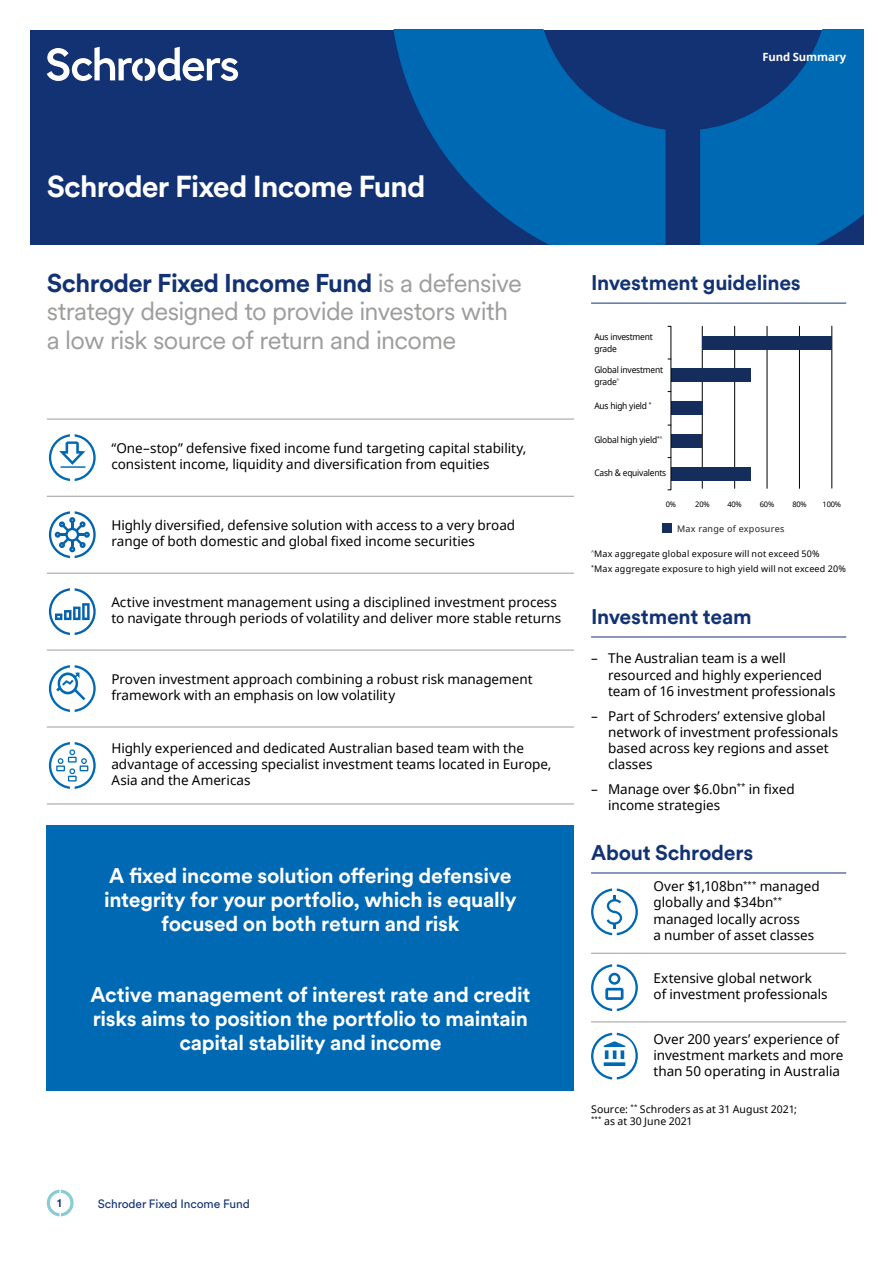
<style>
.page{position:relative;width:893px;height:1263px;background:#fff}
.page>*{position:absolute;margin:0;border:0;box-sizing:border-box;transform-origin:0 0}
.t1{font:700 30px "Schroders Circular";letter-spacing:-.03em;color:#fff}
.t2{font:25.5px/28.5px "Schroders Circular";letter-spacing:-.025em;color:#9d9d9c}
.t3{font:700 21px/24px "Schroders Circular";letter-spacing:-.015em;color:#fff;text-align:center}
.t4{font:700 21px "Schroders Circular";letter-spacing:-.01em;color:#123274}
.t5{font:13.5px/16.2px "Noto Sans";color:#000}
.t6{font:12px "Schroders Circular";letter-spacing:-.01em;color:#123274}
.t7{font:700 11.25px "Noto Sans";letter-spacing:-.01em;color:#fff}
.t8{font:700 10.95px "Schroders Circular";color:#123274}
.t9{font:10.5px/12px "Noto Sans";letter-spacing:.005em;color:#000}
.t10{font:9px/15px "Noto Sans";letter-spacing:.005em;color:#000}
.t11{font:9px/11.2px "Noto Sans";letter-spacing:-.025em;color:#000;scale:.94 1}
.t12{font:9px "Noto Sans";letter-spacing:.025em;color:#231f20}
.t13{font:7.5px "Noto Sans";letter-spacing:-.025em;color:#000}
.s1{font-weight:700;color:#123274}
</style>
<div class="page">
<div style="left:30px;top:30px;width:833px;height:214px;background:#123274"></div>
<svg style="left:393px;top:30px;width:470px;height:214px;fill:#0069b4"></svg>
<svg style="left:47px;top:47px;width:191px;height:34px"></svg>
<hr style="left:591px;top:303px;width:255px;height:1px;background:#123274">
<hr style="left:591px;top:637px;width:255px;height:1px;background:#123274">
<hr style="left:591px;top:872px;width:255px;height:1px;background:#123274">
<hr style="left:591px;top:953px;width:255px;height:1px;background:#9d9d9c">
<hr style="left:591px;top:1022px;width:255px;height:1px;background:#9d9d9c">
<svg style="left:591px;top:964px;width:47px;height:47px"></svg>
<svg style="left:591px;top:888px;width:47px;height:47px"></svg>
<svg style="left:591px;top:1033px;width:47px;height:46px"></svg>
<hr style="left:702px;top:326px;width:1px;height:162px;background:#000">
<hr style="left:734px;top:326px;width:1px;height:162px;background:#000">
<hr style="left:767px;top:326px;width:1px;height:162px;background:#000">
<hr style="left:799px;top:326px;width:1px;height:162px;background:#000">
<hr style="left:831px;top:326px;width:1px;height:162px;background:#000">
<div style="left:662px;top:523px;width:9px;height:10px;background:#152d5a"></div>
<div style="left:702px;top:336px;width:130px;height:13px;background:#152d5a"></div>
<div style="left:671px;top:369px;width:79px;height:13px;background:#152d5a"></div>
<div style="left:671px;top:402px;width:31px;height:13px;background:#152d5a"></div>
<div style="left:671px;top:434px;width:31px;height:13px;background:#152d5a"></div>
<div style="left:671px;top:467px;width:80px;height:13px;background:#152d5a"></div>
<hr style="left:47px;top:573px;width:527px;height:1px;background:#9d9d9c">
<hr style="left:47px;top:804px;width:527px;height:1px;background:#9d9d9c">
<hr style="left:47px;top:650px;width:527px;height:1px;background:#9d9d9c">
<hr style="left:47px;top:496px;width:527px;height:1px;background:#9d9d9c">
<hr style="left:47px;top:419px;width:527px;height:1px;background:#9d9d9c">
<hr style="left:47px;top:727px;width:527px;height:1px;background:#9d9d9c">
<svg style="left:49px;top:665px;width:47px;height:47px"></svg>
<svg style="left:49px;top:742px;width:47px;height:47px"></svg>
<svg style="left:49px;top:434px;width:47px;height:47px"></svg>
<svg style="left:49px;top:511px;width:47px;height:47px"></svg>
<svg style="left:49px;top:588px;width:47px;height:47px"></svg>
<div style="left:47px;top:825px;width:527px;height:266px;background:#0069b4"></div>
<svg style="left:47px;top:1189px;width:27px;height:27px"></svg>
<p class="t7" style="left:762px;top:49px;width:85px">Fund Summary</p>
<h1 class="t1" style="left:47px;top:166px;width:380px">Schroder Fixed Income Fund</h1>
<h2 class="t2" style="left:47px;top:268px;width:477px"><span class="s1">Schroder Fixed Income Fund</span> is a defensive strategy designed to provide investors with a low risk source of return and income</h2>
<p class="t5" style="left:111px;top:440px;width:417px">“One–stop” defensive fixed income fund targeting capital stability, consistent income, liquidity and diversification from equities</p>
<p class="t5" style="left:111px;top:517px;width:405px">Highly diversified, defensive solution with access to a very broad range of both domestic and global fixed income securities</p>
<p class="t5" style="left:111px;top:594px;width:451px">Active investment management using a disciplined investment process to navigate through periods of volatility and deliver more stable returns</p>
<p class="t5" style="left:111px;top:671px;width:423px">Proven investment approach combining a robust risk management framework with an emphasis on low volatility</p>
<p class="t5" style="left:111px;top:739px;width:442px">Highly experienced and dedicated Australian based team with the advantage of accessing specialist investment teams located in Europe,<br>Asia and the Americas</p>
<h3 class="t3" style="left:104px;top:863px;width:414px">A fixed income solution offering defensive integrity for your portfolio, which is equally focused on both return and risk</h3>
<h3 class="t3" style="left:91px;top:981px;width:441px">Active management of interest rate and credit risks aims to position the portfolio to maintain capital stability and income</h3>
<p class="t8" style="left:57px;top:1195px;width:6px">1</p>
<p class="t6" style="left:98px;top:1195px;width:154px">Schroder Fixed Income Fund</p>
<h3 class="t4" style="left:591px;top:268px;width:211px">Investment guidelines</h3>
<p class="t11" style="left:594px;top:331px;width:64px">Aus investment grade</p>
<p class="t11" style="left:594px;top:363px;width:75px;line-height:12.8px">Global investment grade<sup>^</sup></p>
<p class="t11" style="left:594px;top:400px;width:62px">Aus high yield <sup>*</sup></p>
<p class="t11" style="left:594px;top:433px;width:74px">Global high yield<sup>*^</sup></p>
<p class="t11" style="left:594px;top:467px;width:78px">Cash &amp; equivalents</p>
<p class="t13" style="left:666px;top:499px;width:12px">0%</p>
<p class="t13" style="left:695px;top:499px;width:16px">20%</p>
<p class="t13" style="left:727px;top:499px;width:16px">40%</p>
<p class="t13" style="left:760px;top:499px;width:16px">60%</p>
<p class="t13" style="left:792px;top:499px;width:16px">80%</p>
<p class="t13" style="left:823px;top:499px;width:20px">100%</p>
<p class="t12" style="left:677px;top:522px;width:109px">Max range of exposures</p>
<p class="t10" style="left:591px;top:546px;width:256px"><sup>^</sup>Max aggregate global exposure will not exceed 50%<br><sup>*</sup>Max aggregate exposure to high yield will not exceed 20%</p>
<h3 class="t4" style="left:591px;top:602px;width:162px">Investment team</h3>
<p class="t5" style="left:608px;top:650px;width:229px;text-indent:-17px">– The Australian team is a well resourced and highly experienced team of 16 investment professionals</p>
<p class="t5" style="left:608px;top:707px;width:232px;text-indent:-17px">– Part of Schroders’ extensive global network of investment professionals based across key regions and asset classes</p>
<p class="t5" style="left:608px;top:780px;width:188px;text-indent:-17px">– Manage over $6.0bn<sup>**</sup> in fixed income strategies</p>
<h3 class="t4" style="left:591px;top:838px;width:164px">About Schroders</h3>
<p class="t5" style="left:654px;top:878px;width:168px">Over $1,108bn<sup>***</sup> managed globally and $34bn<sup>** </sup>managed locally across<br>a number of asset classes</p>
<p class="t5" style="left:654px;top:970px;width:176px">Extensive global network of investment professionals</p>
<p class="t5" style="left:654px;top:1030px;width:191px">Over 200 years’ experience of investment markets and more than 50 operating in Australia</p>
<p class="t9" style="left:591px;top:1102px;width:207px">Source: <sup>**</sup> Schroders as at 31 August 2021; <sup>***</sup> as at 30 June 2021</p>
</div>
